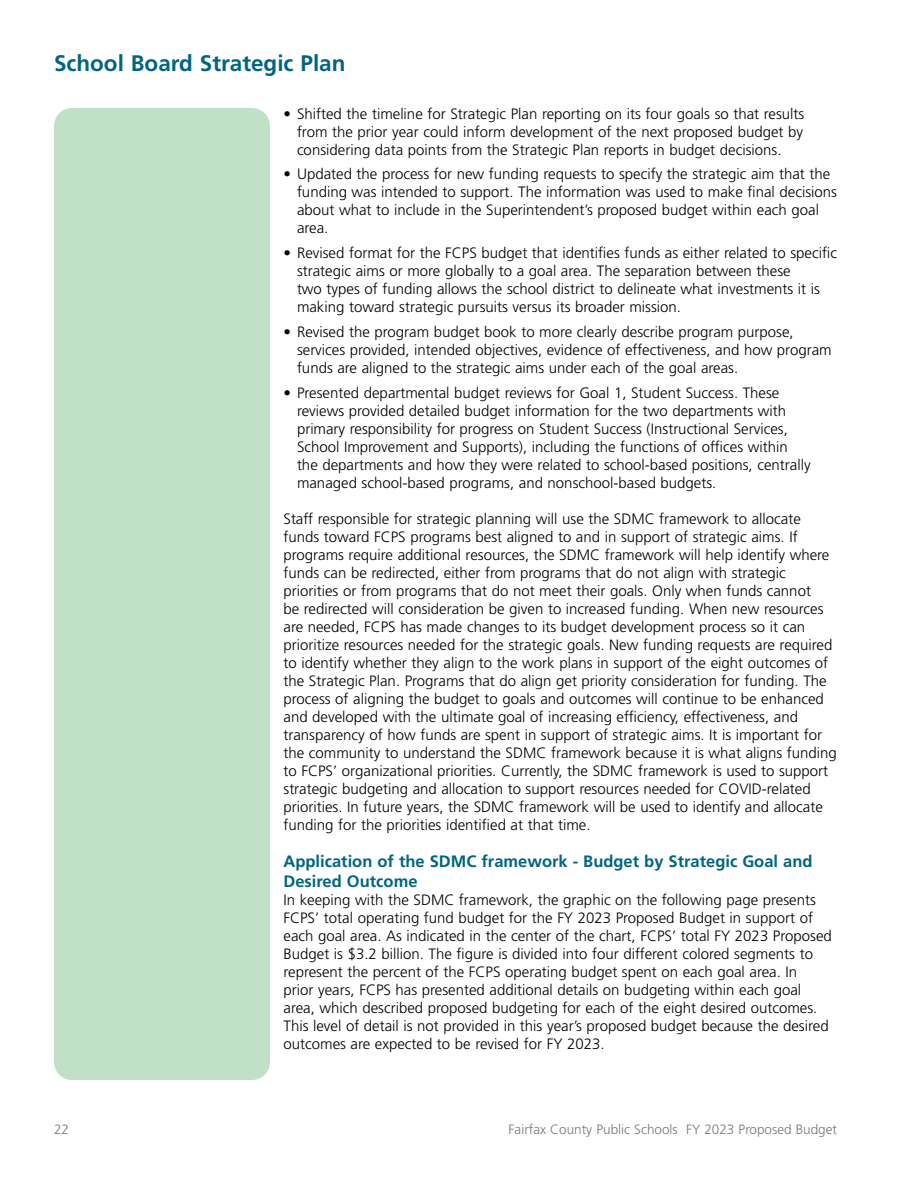
<style>
.page{position:relative;width:918px;height:1188px;background:#fff}
.page>*{position:absolute;margin:0;border:0;box-sizing:border-box;transform-origin:0 0}
.t1{font:700 22.5px "Frutiger LT Std";color:#006580}
.Program_Section{font:700 16.5px/19.8px "Frutiger LT Std";color:#006580}
.Program_Text{font:300 15px/18px "Frutiger LT Std";color:#000}
.Program_Text_Bullet{font:300 15px/18px "Frutiger LT Std";color:#000}
.t2{font:300 13.5px "Frutiger LT Std";color:#75787b}
</style>
<div class="page">
<div style="left:54px;top:108px;width:216px;height:972px;background:#c1e1c6;border-radius:18px"></div>
<h1 class="t1" style="left:54px;top:50px;width:293px">School Board Strategic Plan</h1>
<p class="Program_Text_Bullet" style="left:297px;top:105px;width:509px;text-align:justify;text-indent:-14px">• Shifted the timeline for Strategic Plan reporting on its four goals so that results from the prior year could inform development of the next proposed budget by considering data points from the Strategic Plan reports in budget decisions.</p>
<p class="Program_Text_Bullet" style="left:297px;top:165px;width:542px;text-indent:-14px">• Updated the process for new funding requests to specify the strategic aim that the funding was intended to support. The information was used to make final decisions about what to include in the Superintendent’s proposed budget within each goal area.</p>
<p class="Program_Text_Bullet" style="left:297px;top:244px;width:542px;text-indent:-14px">• Revised format for the FCPS budget that identifies funds as either related to specific strategic aims or more globally to a goal area. The separation between these<br>two types of funding allows the school district to delineate what investments it is making toward strategic pursuits versus its broader mission.</p>
<p class="Program_Text_Bullet" style="left:297px;top:323px;width:536px;text-indent:-14px">• Revised the program budget book to more clearly describe program purpose, services provided, intended objectives, evidence of effectiveness, and how program funds are aligned to the strategic aims under each of the goal areas.</p>
<p class="Program_Text_Bullet" style="left:297px;top:384px;width:515px;text-indent:-14px">• Presented departmental budget reviews for Goal 1, Student Success. These reviews provided detailed budget information for the two departments with primary responsibility for progress on Student Success (Instructional Services, School Improvement and Supports), including the functions of offices within the departments and how they were related to school-based positions, centrally managed school-based programs, and nonschool-based budgets.</p>
<p class="Program_Text" style="left:284px;top:510px;width:555px">Staff responsible for strategic planning will use the SDMC framework to allocate funds toward FCPS programs best aligned to and in support of strategic aims. If programs require additional resources, the SDMC framework will help identify where funds can be redirected, either from programs that do not align with strategic priorities or from programs that do not meet their goals. Only when funds cannot<br>be redirected will consideration be given to increased funding. When new resources are needed, FCPS has made changes to its budget development process so it can prioritize resources needed for the strategic goals. New funding requests are required to identify whether they align to the work plans in support of the eight outcomes of the Strategic Plan. Programs that do align get priority consideration for funding. The process of aligning the budget to goals and outcomes will continue to be enhanced and developed with the ultimate goal of increasing efficiency, effectiveness, and transparency of how funds are spent in support of strategic aims. It is important for the community to understand the SDMC framework because it is what aligns funding to FCPS’ organizational priorities. Currently, the SDMC framework is used to support strategic budgeting and allocation to support resources needed for COVID-related priorities. In future years, the SDMC framework will be used to identify and allocate funding for the priorities identified at that time.</p>
<p class="Program_Section" style="left:284px;top:852px;width:531px">Application of the SDMC framework - Budget by Strategic Goal and<br>Desired Outcome</p>
<p class="Program_Text" style="left:284px;top:891px;width:550px">In keeping with the SDMC framework, the graphic on the following page presents FCPS’ total operating fund budget for the FY 2023 Proposed Budget in support of each goal area. As indicated in the center of the chart, FCPS’ total FY 2023 Proposed Budget is $3.2 billion. The figure is divided into four different colored segments to represent the percent of the FCPS operating budget spent on each goal area. In<br>prior years, FCPS has presented additional details on budgeting within each goal area, which described proposed budgeting for each of the eight desired outcomes.<br>This level of detail is not provided in this year’s proposed budget because the desired outcomes are expected to be revised for FY 2023.</p>
<p class="t2" style="left:54px;top:1122px;width:17px">22</p>
<p class="t2" style="left:509px;top:1122px;width:330px">Fairfax County Public Schools FY 2023 Proposed Budget</p>
</div>
